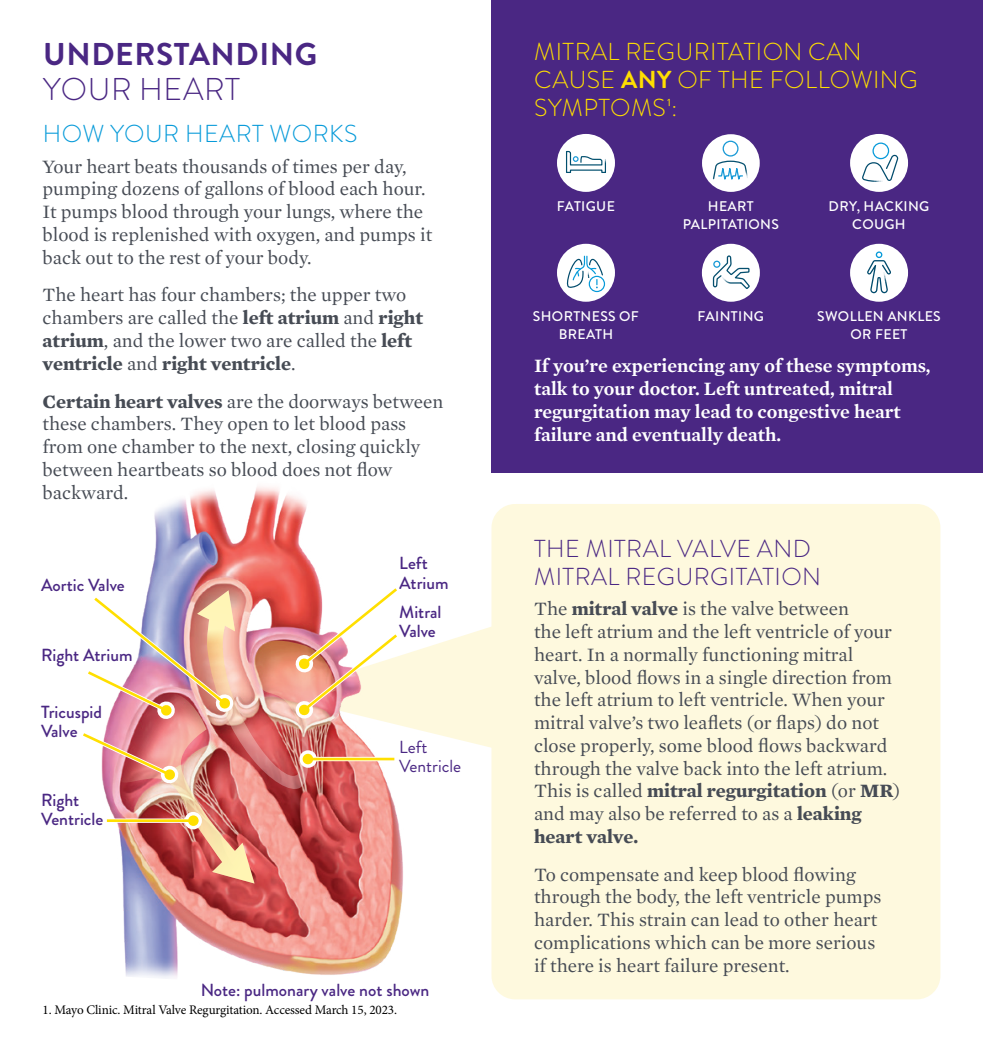
<style>
.page{position:relative;width:983px;height:1042px;background:#fff}
.page>*{position:absolute;margin:0;border:0;box-sizing:border-box;transform-origin:0 0}
.t1{font:700 31.5px "Brandon Grotesque";letter-spacing:.02em;color:#4a2783}
.t2{font:300 31.5px "Brandon Grotesque";letter-spacing:.02em;color:#4a2783}
.t3{font:300 24.5px/28px "Brandon Grotesque";letter-spacing:.02em;color:#ffdf01}
.t4{font:300 24.5px/28px "Brandon Grotesque";letter-spacing:.02em;color:#4a2783}
.t5{font:300 24.5px "Brandon Grotesque";letter-spacing:.02em;color:#069ad9}
.t6{font:19.25px/22.8px "Mercury Text G1";color:#464b54}
.t7{font:600 19.25px/22.8px "Mercury Text G1";color:#fff}
.t8{font:500 17.5px/19.2px "Brandon Grotesque";color:#4a2783}
.t9{font:17.5px/19.2px "Brandon Grotesque";color:#4a2783}
.t10{font:500 14px/17.5px "Brandon Grotesque";letter-spacing:.025em;color:#fff;text-align:center}
.t11{font:13.12px "Minion Pro";letter-spacing:-.01em;color:#000}
.s1{font-weight:700}
</style>
<div class="page">
<img style="left:123px;top:486px;width:280px;height:492px">
<div style="left:491px;top:0;width:491px;height:472px;background:#4a2783"></div>
<div style="left:491px;top:504px;width:449px;height:495px;background:#fef9de;border-radius:24px"></div>
<div style="left:557px;top:134px;width:57px;height:58px;background:#fff;border-radius:50%"></div>
<svg style="left:566px;top:150px;width:40px;height:23px"></svg>
<div style="left:557px;top:244px;width:57px;height:58px;background:#fff;border-radius:50%"></div>
<div style="left:588px;top:276px;width:17px;height:16px;border:1px solid #069ad9;border-radius:50%"></div>
<svg style="left:566px;top:255px;width:37px;height:35px"></svg>
<div style="left:701px;top:134px;width:58px;height:58px;background:#fff;border-radius:50%"></div>
<div style="left:722px;top:141px;width:16px;height:16px;border:1px solid #1899d6;border-radius:50%"></div>
<svg style="left:712px;top:161px;width:36px;height:19px"></svg>
<div style="left:701px;top:244px;width:58px;height:58px;background:#fff;border-radius:50%"></div>
<svg style="left:712px;top:245px;width:38px;height:44px"></svg>
<div style="left:713px;top:261px;width:7px;height:7px;border:1px solid #1899d6;border-radius:50%"></div>
<div style="left:849px;top:134px;width:58px;height:58px;background:#fff;border-radius:50%"></div>
<div style="left:872px;top:142px;width:17px;height:17px;border:1px solid #079ada;border-radius:50%"></div>
<svg style="left:862px;top:155px;width:36px;height:27px"></svg>
<div style="left:849px;top:244px;width:58px;height:58px;background:#fff;border-radius:50%"></div>
<svg style="left:867px;top:260px;width:22px;height:33px"></svg>
<div style="left:875px;top:251px;width:7px;height:7px;border:1px solid #069ad9;border-radius:50%"></div>
<img style="left:83px;top:581px;width:409px;height:302px">
<h1 class="t1" style="left:43px;top:32px;width:276px">UNDERSTANDING</h1>
<h1 class="t2" style="left:43px;top:68px;width:198px">YOUR HEART</h1>
<p class="t5" style="left:43px;top:117px;width:316px">HOW YOUR HEART WORKS</p>
<p class="t6" style="left:43px;top:154px;width:391px">Your heart beats thousands of times per day, pumping dozens of gallons of blood each hour.<br>It pumps blood through your lungs, where the blood is replenished with oxygen, and pumps it back out to the rest of your body.</p>
<p class="t6" style="left:43px;top:283px;width:382px">The heart has four chambers; the upper two chambers are called the <span class="s1">left atrium</span> and <span class="s1">right atrium</span>, and the lower two are called the <span class="s1">left ventricle</span> and <span class="s1">right ventricle</span>.</p>
<p class="t6" style="left:43px;top:389px;width:402px"><span class="s1">Certain heart valves</span> are the doorways between these chambers. They open to let blood pass from one chamber to the next, closing quickly between heartbeats so blood does not flow backward.</p>
<p class="t8" style="left:41px;top:576px;width:85px">Aortic Valve</p>
<p class="t8" style="left:41px;top:646px;width:93px">Right Atrium</p>
<p class="t8" style="left:41px;top:702px;width:62px">Tricuspid<br>Valve</p>
<p class="t8" style="left:41px;top:790px;width:64px">Right<br>Ventricle</p>
<p class="t8" style="left:399px;top:554px;width:51px">Left<br>Atrium</p>
<p class="t8" style="left:399px;top:602px;width:44px">Mitral<br>Valve</p>
<p class="t9" style="left:399px;top:738px;width:63px">Left<br>Ventricle</p>
<p class="t8" style="left:201px;top:980px;width:230px">Note: pulmonary valve not shown</p>
<p class="t11" style="left:43px;top:1001px;width:356px">1. Mayo Clinic. Mitral Valve Regurgitation. Accessed March 15, 2023.</p>
<p class="t3" style="left:534px;top:37px;width:385px">MITRAL REGURITATION CAN<br>CAUSE <span class="s1">ANY</span> OF THE FOLLOWING<br>SYMPTOMS1:</p>
<p class="t10" style="left:557px;top:198px;width:59px">FATIGUE</p>
<p class="t10" style="left:682px;top:198px;width:98px">HEART<br>PALPITATIONS</p>
<p class="t10" style="left:828px;top:198px;width:102px">DRY, HACKING<br>COUGH</p>
<p class="t10" style="left:533px;top:308px;width:107px">SHORTNESS OF<br>BREATH</p>
<p class="t10" style="left:817px;top:308px;width:125px">SWOLLEN ANKLES<br>OR FEET</p>
<p class="t7" style="left:534px;top:354px;width:398px">If you’re experiencing any of these symptoms, talk to your doctor. Left untreated, mitral regurgitation may lead to congestive heart failure and eventually death.</p>
<p class="t10" style="left:697px;top:308px;width:68px">FAINTING</p>
<p class="t4" style="left:534px;top:534px;width:288px">THE MITRAL VALVE AND<br>MITRAL REGURGITATION</p>
<p class="t6" style="left:534px;top:596px;width:367px">The <span class="s1">mitral valve</span> is the valve between<br>the left atrium and the left ventricle of your heart. In a normally functioning mitral valve, blood flows in a single direction from the left atrium to left ventricle. When your mitral valve’s two leaflets (or flaps) do not close properly, some blood flows backward through the valve back into the left atrium.<br>This is called <span class="s1">mitral regurgitation</span> (or <span class="s1">MR</span>) and may also be referred to as a <span class="s1">leaking heart valve.</span></p>
<p class="t6" style="left:534px;top:862px;width:349px">To compensate and keep blood flowing through the body, the left ventricle pumps harder. This strain can lead to other heart complications which can be more serious if there is heart failure present.</p>
</div>
